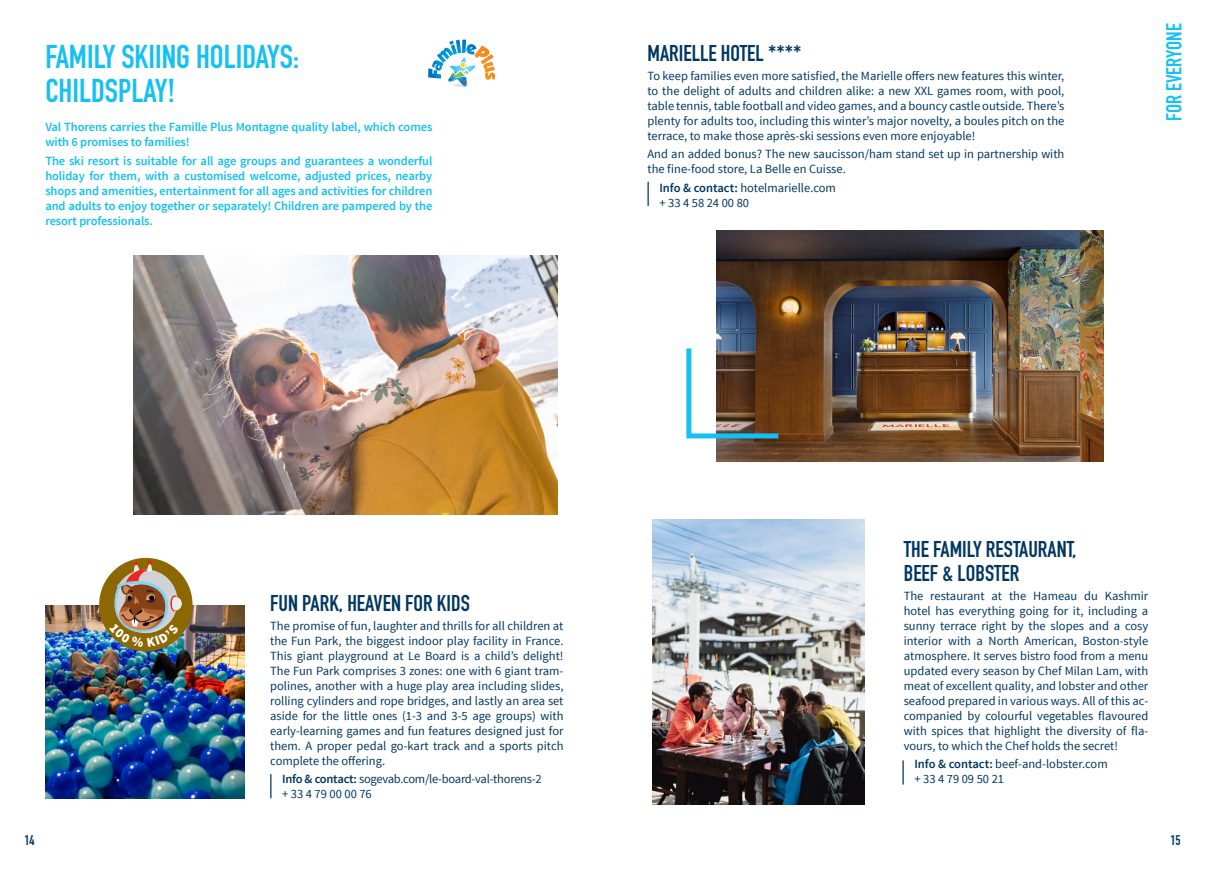
<style>
.page{position:relative;width:1205px;height:869px;background:#fff}
.page>*{position:absolute;margin:0;border:0;box-sizing:border-box;transform-origin:0 0}
.t1{font:700 32.5px/33.8px "DIN Condensed";color:#15c0f2}
.t2{font:700 22.5px "DIN Condensed";color:#003760}
.t3{font:700 21.25px "DIN Condensed";color:#15c0f2}
.t4{font:700 13.75px "DIN Condensed";color:#003760}
.t5{font:12.5px/15px "Source Sans Pro";color:#003760;text-align:justify}
.t6{font:600 12.5px/15px "Source Sans Pro";letter-spacing:-.01em;color:#15c0f2}
.t7{font:12.5px "Source Sans Pro";letter-spacing:-.02em;color:#003760}
.s1{font-weight:600}
</style>
<div class="page">
<img style="left:134px;top:256px;width:423px;height:258px">
<img style="left:45px;top:605px;width:199px;height:193px">
<div style="left:99px;top:557px;width:94px;height:94px;background:#8d6700;border-radius:50%"></div>
<svg style="left:428px;top:40px;width:67px;height:47px"></svg>
<img style="left:652px;top:519px;width:212px;height:284px">
<svg style="left:270px;top:774px;width:1px;height:23px"></svg>
<hr style="left:902px;top:760px;width:2px;height:24px;background:#003760">
<hr style="left:647px;top:182px;width:2px;height:24px;background:#003760">
<img style="left:716px;top:230px;width:387px;height:231px">
<svg style="left:686px;top:343px;width:97px;height:98px"></svg>
<img style="left:109px;top:560px;width:73px;height:87px">
<p class="t1" style="left:45px;top:40px;width:255px">FAMILY SKIING HOLIDAYS:<br>CHILDSPLAY!</p>
<p class="t6" style="left:45px;top:120px;width:388px">Val Thorens carries the Famille Plus Montagne quality label, which comes with 6 promises to families!</p>
<p class="t6" style="left:45px;top:153px;width:388px;text-align:justify">The ski resort is suitable for all age groups and guarantees a wonderful holiday for them, with a customised welcome, adjusted prices, nearby shops and amenities, entertainment for all ages and activities for children and adults to enjoy together or separately! Children are pampered by the resort professionals.</p>
<p class="t2" style="left:647px;top:38px;width:155px">MARIELLE HOTEL ****</p>
<p class="t5" style="left:647px;top:68px;width:418px">To keep families even more satisfied, the Marielle offers new features this winter, to the delight of adults and children alike: a new XXL games room, with pool, table tennis, table football and video games, and a bouncy castle outside. There’s plenty for adults too, including this winter’s major novelty, a boules pitch on the terrace, to make those après-ski sessions even more enjoyable!</p>
<p class="t5" style="left:647px;top:147px;width:418px">And an added bonus? The new saucisson/ham stand set up in partnership with the fine-food store, La Belle en Cuisse.</p>
<p class="t5" style="left:659px;top:180px;width:178px"><span class="s1">Info &amp; contact:</span> hotelmarielle.com</p>
<p class="t5" style="left:659px;top:195px;width:91px">+ 33 4 58 24 00 80</p>
<h3 class="t3" style="left:1159px;top:121px;width:99px;rotate:-90deg">FOR EVERYONE</h3>
<p class="t2" style="left:270px;top:588px;width:201px">FUN PARK, HEAVEN FOR KIDS</p>
<p class="t5" style="left:270px;top:618px;width:295px">The promise of fun, laughter and thrills for all children at the Fun Park, the biggest indoor play facility in France.<br>This giant playground at Le Board is a child’s delight!<br>The Fun Park comprises 3 zones: one with 6 giant tram&shy;polines, another with a huge play area including slides, rolling cylinders and rope bridges, and lastly an area set aside for the little ones (1-3 and 3-5 age groups) with early-learning games and fun features designed just for them. A proper pedal go-kart track and a sports pitch complete the offering.</p>
<p class="t7" style="left:282px;top:771px;width:261px"><span class="s1">Info &amp; contact:</span> sogevab.com/le-board-val-thorens-2</p>
<p class="t5" style="left:282px;top:786px;width:91px">+ 33 4 79 00 00 76</p>
<p class="t2" style="left:904px;top:534px;width:174px">THE FAMILY RESTAURANT,</p>
<p class="t2" style="left:904px;top:557px;width:117px">BEEF &amp; LOBSTER</p>
<p class="t5" style="left:904px;top:588px;width:246px">The restaurant at the Hameau du Kashmir hotel has everything going for it, including a sunny terrace right by the slopes and a cosy interior with a North American, Boston-style atmosphere. It serves bistro food from a menu updated every season by Chef Milan Lam, with meat of excellent quality, and lobster and other seafood prepared in various ways. All of this ac&shy;companied by colourful vegetables flavoured with spices that highlight the diversity of fla&shy;vours, to which the Chef holds the secret!</p>
<p class="t5" style="left:914px;top:756px;width:195px"><span class="s1">Info &amp; contact:</span> beef-and-lobster.com</p>
<p class="t5" style="left:914px;top:771px;width:91px">+ 33 4 79 09 50 21</p>
<p class="t4" style="left:24px;top:830px;width:12px">14</p>
<p class="t4" style="left:1170px;top:830px;width:12px">15</p>
</div>
